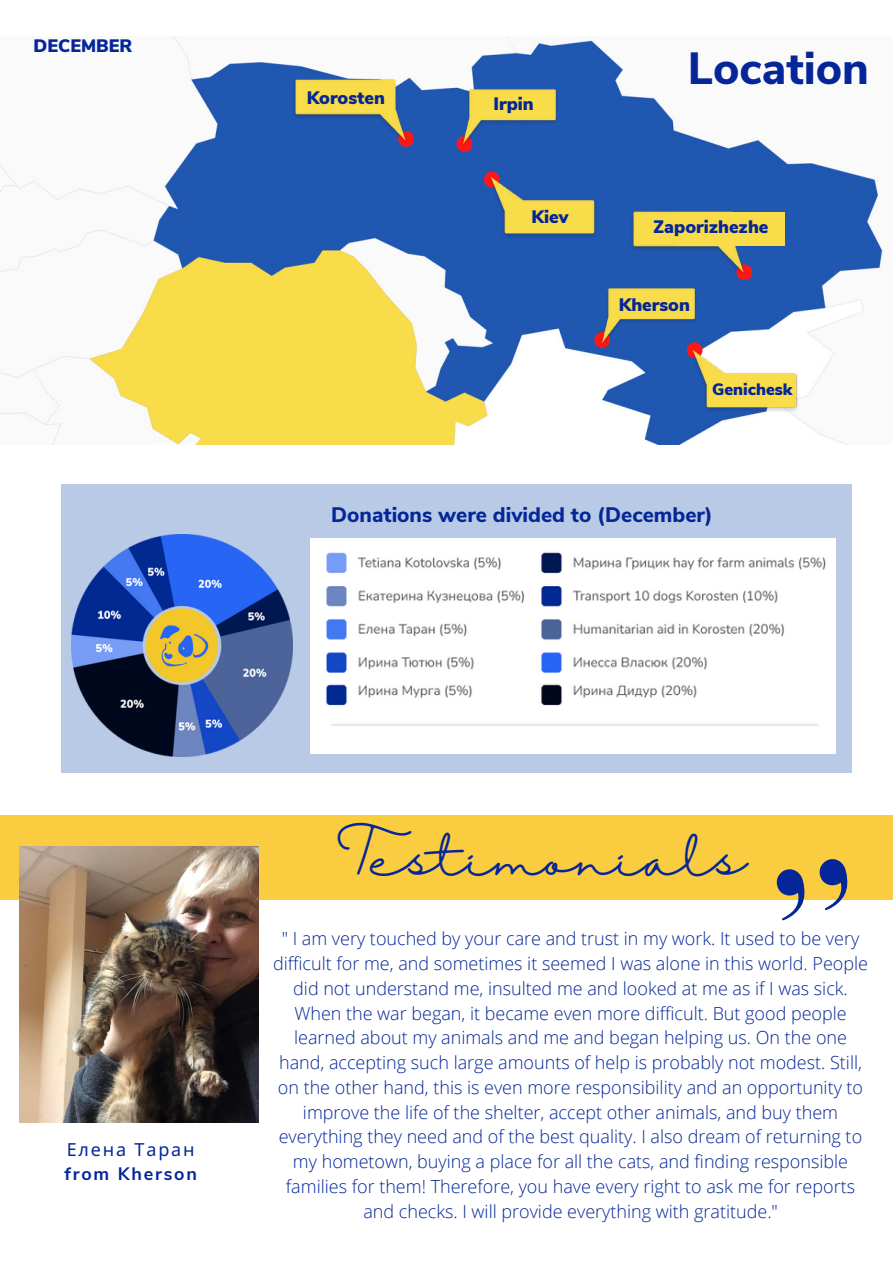
<style>
.page{position:relative;width:893px;height:1264px;background:#fff}
.page>*{position:absolute;margin:0;border:0;box-sizing:border-box;transform-origin:0 0}
.t1{font:46.95px "Halimun";color:#042698}
.t2{font:800 45px "Nunito Sans";color:#042698}
.t3{font:800 21px "Nunito Sans";color:#042698}
.t4{font:300 18px/24.8px "Open Sans";color:#042698;text-align:center}
.t5{font:900 18px "Nunito Sans";color:#042698}
.t6{font:700 18px "Nunito Sans";letter-spacing:.1em;color:#042698}
.t7{font:18px "Noto Sans";letter-spacing:.1em;color:#042698}
.t8{font:900 16.5px "Nunito Sans";color:#042698}
</style>
<div class="page">
<img style="left:0;top:36px;width:883px;height:408px">
<div style="left:398px;top:131px;width:16px;height:16px;background:#ff1616;border-radius:50%"></div>
<svg style="left:594px;top:332px;width:16px;height:16px"></svg>
<div style="left:736px;top:264px;width:16px;height:16px;background:#ff1616;border-radius:50%"></div>
<img style="left:629px;top:209px;width:118px;height:69px">
<div style="left:677px;top:212px;width:107px;height:33px;background:#f9dc4a"></div>
<img style="left:291px;top:78px;width:118px;height:68px">
<img style="left:598px;top:286px;width:100px;height:62px">
<div style="left:61px;top:484px;width:790px;height:289px;background:#b9cae6"></div>
<img style="left:311px;top:538px;width:524px;height:215px">
<img style="left:71px;top:534px;width:222px;height:222px">
<svg style="left:456px;top:136px;width:16px;height:16px"></svg>
<img style="left:459px;top:88px;width:100px;height:61px">
<svg style="left:484px;top:172px;width:16px;height:15px"></svg>
<img style="left:486px;top:174px;width:112px;height:65px">
<svg style="left:686px;top:342px;width:16px;height:16px"></svg>
<img style="left:688px;top:348px;width:112px;height:65px">
<div style="left:0;top:815px;width:892px;height:85px;background:#facc40"></div>
<img style="left:19px;top:846px;width:240px;height:275px">
<p class="t5" style="left:34px;top:34px;width:100px">DECEMBER</p>
<p class="t5" style="left:307px;top:85px;width:80px">Korosten</p>
<p class="t5" style="left:493px;top:92px;width:42px">Irpin</p>
<p class="t5" style="left:531px;top:205px;width:38px">Kiev</p>
<h2 class="t2" style="left:687px;top:39px;width:183px">Location</h2>
<p class="t5" style="left:653px;top:215px;width:117px">Zaporizhezhe</p>
<p class="t5" style="left:618px;top:292px;width:73px">Kherson</p>
<p class="t8" style="left:712px;top:378px;width:82px">Genichesk</p>
<p class="t3" style="left:331px;top:500px;width:383px">Donations were divided to (December)</p>
<p class="t7" style="left:67px;top:1136px;width:129px">Елена Таран</p>
<p class="t6" style="left:64px;top:1162px;width:134px">from Kherson</p>
<h1 class="t1" style="left:348px;top:831px;width:400px">Testimonials</h1>
<p class="t4" style="left:273px;top:926px;width:596px">" I am very touched by your care and trust in my work. It used to be very difficult for me, and sometimes it seemed I was alone in this world. People did not understand me, insulted me and looked at me as if I was sick.<br>When the war began, it became even more difficult. But good people learned about my animals and me and began helping us. On the one hand, accepting such large amounts of help is probably not modest. Still, on the other hand, this is even more responsibility and an opportunity to improve the life of the shelter, accept other animals, and buy them everything they need and of the best quality. I also dream of returning to my hometown, buying a place for all the cats, and finding responsible families for them! Therefore, you have every right to ask me for reports and checks. I will provide everything with gratitude."</p>
</div>
